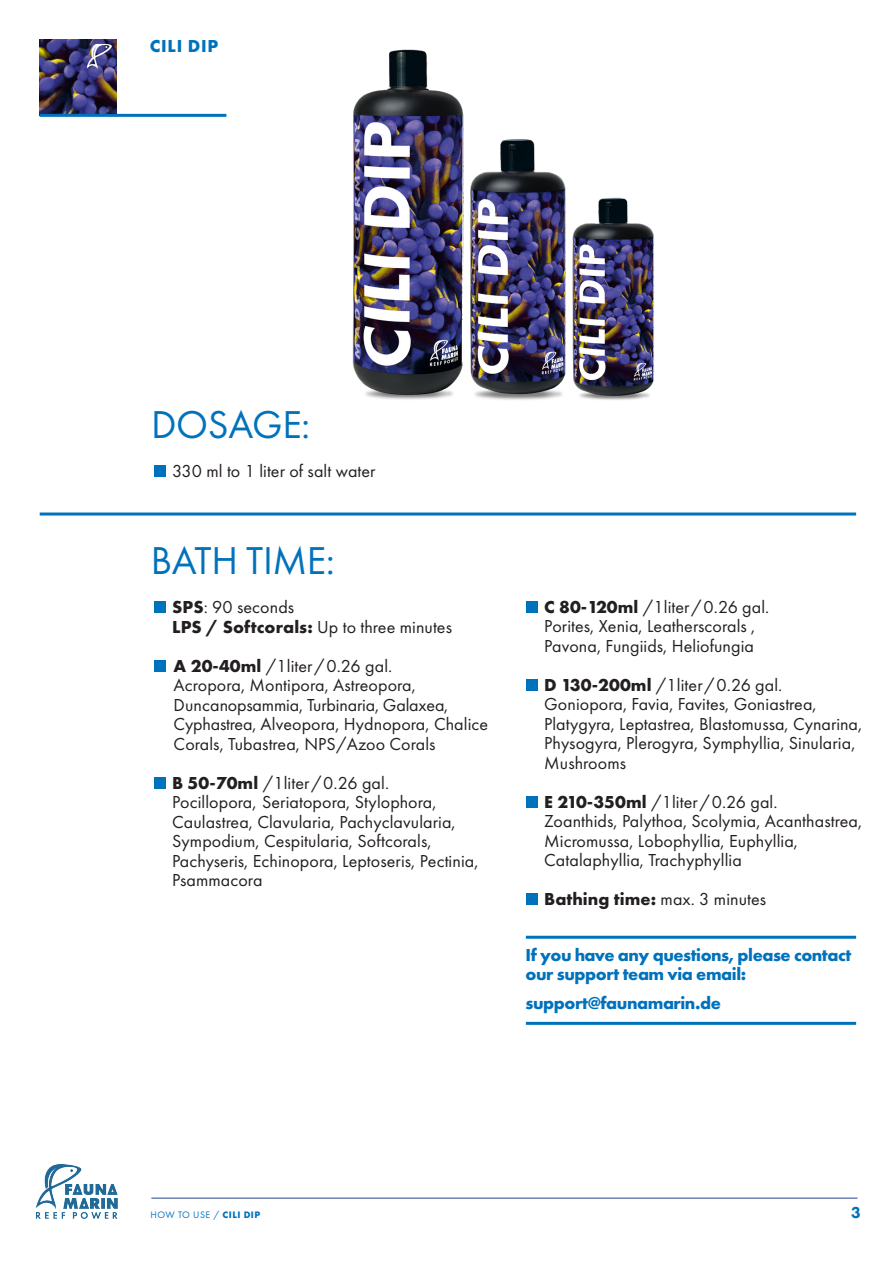
<style>
.page{position:relative;width:893px;height:1263px;background:#fff}
.page>*{position:absolute;margin:0;border:0;box-sizing:border-box;transform-origin:0 0}
.t1{font:40.35px "Futura PT";letter-spacing:-.01em;color:#0072bc}
.t2{font:18px/19.5px "Futura PT";letter-spacing:.005em;color:#231f20}
.t3{font:700 18px/19.5px "Futura PT";letter-spacing:-.025em;color:#0072bc}
.t4{font:700 18px "Futura PT";letter-spacing:.005em;color:#231f20}
.t5{font:800 16.5px "Futura PT";color:#0072bc}
.t6{font:9.75px "Futura PT";letter-spacing:.05em;color:#0072bc}
.s1{font-weight:700}
.s2{font-weight:400}
</style>
<div class="page">
<hr style="left:151px;top:1198px;width:706px;height:1px;background:#253f8e">
<img style="left:36px;top:1164px;width:82px;height:55px">
<div style="left:154px;top:465px;width:12px;height:12px;background:#0072bc"></div>
<img style="left:40px;top:39px;width:76px;height:75px">
<hr style="left:40px;top:114px;width:186px;height:3px;background:#0072bc">
<img style="left:87px;top:44px;width:30px;height:25px">
<hr style="left:40px;top:512px;width:816px;height:3px;background:#0072bc">
<img style="left:352px;top:49px;width:302px;height:351px">
<div style="left:154px;top:601px;width:12px;height:12px;background:#0072bc"></div>
<div style="left:154px;top:660px;width:12px;height:11px;background:#0072bc"></div>
<div style="left:154px;top:777px;width:12px;height:11px;background:#0072bc"></div>
<div style="left:526px;top:601px;width:12px;height:12px;background:#0072bc"></div>
<div style="left:526px;top:679px;width:12px;height:12px;background:#0072bc"></div>
<div style="left:526px;top:796px;width:12px;height:12px;background:#0072bc"></div>
<div style="left:526px;top:893px;width:12px;height:12px;background:#0072bc"></div>
<hr style="left:526px;top:936px;width:330px;height:3px;background:#0072bc">
<hr style="left:526px;top:1022px;width:330px;height:3px;background:#0072bc">
<p class="t3" style="left:150px;top:36px;width:70px">CILI DIP</p>
<p class="t1" style="left:151px;top:401px;width:161px">DOSAGE:</p>
<p class="t2" style="left:172px;top:462px;width:205px">330 ml to 1 liter of salt water</p>
<p class="t1" style="left:151px;top:537px;width:186px">BATH TIME:</p>
<p class="t2" style="left:172px;top:597px;width:124px"><span class="s1">SPS</span>: 90 seconds</p>
<p class="t2" style="left:172px;top:617px;width:281px"><span class="s1">LPS / Softcorals:</span> Up to three minutes</p>
<p class="t2" style="left:174px;top:656px;width:220px"><span class="s1">A 20-40ml</span> /1liter/0.26 gal.</p>
<p class="t2" style="left:174px;top:675px;width:244px">Acropora, Montipora, Astreopora,</p>
<p class="t2" style="left:174px;top:695px;width:276px">Duncanopsammia, Turbinaria, Galaxea,</p>
<p class="t2" style="left:174px;top:714px;width:316px">Cyphastrea, Alveopora, Hydnopora, Chalice</p>
<p class="t2" style="left:174px;top:734px;width:263px">Corals, Tubastrea, NPS/Azoo Corals</p>
<p class="t2" style="left:172px;top:773px;width:218px"><span class="s1">B 50-70ml</span> /1liter/0.26 gal.</p>
<p class="t2" style="left:172px;top:792px;width:266px">Pocillopora, Seriatopora, Stylophora,</p>
<p class="t2" style="left:172px;top:812px;width:285px">Caulastrea, Clavularia, Pachyclavularia,<br>Sympodium, Cespitularia, Softcorals,</p>
<p class="t2" style="left:172px;top:851px;width:308px">Pachyseris, Echinopora, Leptoseris, Pectinia,<br>Psammacora</p>
<p class="t2" style="left:544px;top:597px;width:227px"><span class="s1">C 80-120ml</span> /1liter/0.26 gal.<br>Porites, Xenia, Leatherscorals ,<br>Pavona, Fungiids, Heliofungia</p>
<p class="t2" style="left:544px;top:675px;width:319px"><span class="s1">D 130-200ml</span> /1liter/0.26 gal.<br>Goniopora, Favia, Favites, Goniastrea, Platygyra, Leptastrea, Blastomussa, Cynarina, Physogyra, Plerogyra, Symphyllia, Sinularia, Mushrooms</p>
<p class="t2" style="left:544px;top:792px;width:319px"><span class="s1">E 210-350ml</span> /1liter/0.26 gal.<br>Zoanthids, Palythoa, Scolymia, Acanthastrea, Micromussa, Lobophyllia, Euphyllia, Catalaphyllia, Trachyphyllia</p>
<p class="t4" style="left:544px;top:888px;width:223px">Bathing time: <span class="s2">max. 3 minutes</span></p>
<p class="t3" style="left:525px;top:944px;width:327px">If you have any questions, please contact our support team via email:</p>
<p class="t3" style="left:525px;top:992px;width:197px">support@faunamarin.de</p>
<p class="t6" style="left:150px;top:1209px;width:111px">HOW TO USE / <span class="s1">CILI DIP</span></p>
<p class="t5" style="left:851px;top:1202px;width:11px">3</p>
</div>
